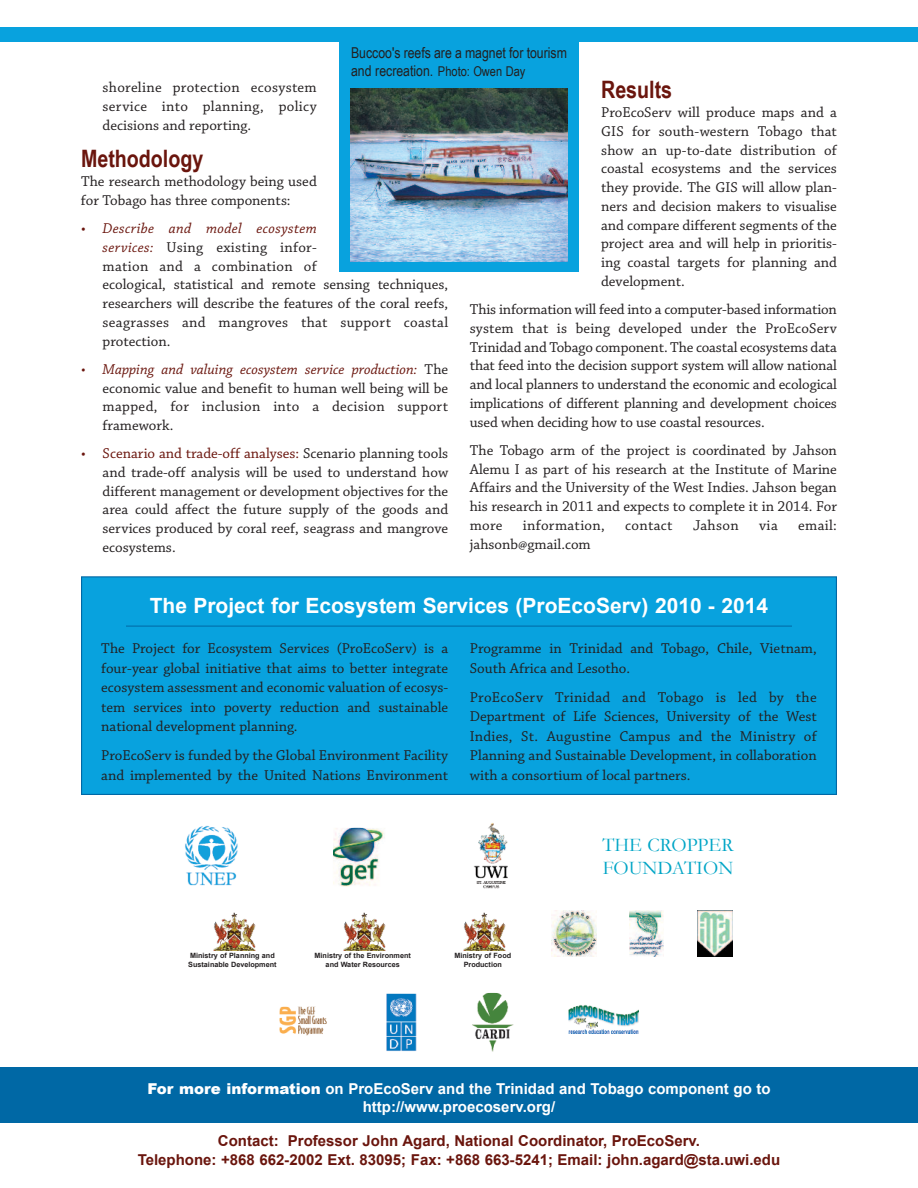
<style>
.page{position:relative;width:918px;height:1188px;background:#fff}
.page>*{position:absolute;margin:0;border:0;box-sizing:border-box;transform-origin:0 0}
.t1{font:700 24px "Arial Narrow";color:#6a150d}
.t2{font:700 21px "Arial";color:#fff}
.t3{font:19.5px/23.4px "Garamond";color:#00a5c6}
.t4{font:15px/18.8px "Chaparral Pro";color:#231f20;text-align:justify}
.t5{font:700 15px/19.5px "Arial";color:#6a150d;text-align:center}
.t6{font:700 15px/18px "Arial";color:#fff;text-align:center}
.t7{font:15px/18px "Arial Narrow";color:#231f20}
.t8{font:15px "Chaparral Pro";letter-spacing:.02em;color:#231f20}
.t9{font:700 7.2px/8.7px "Arial";color:#231f20;text-align:center}
.s1{font-size:13.5px}
.s2{color:#6a150d}
.s3{font-style:italic;color:#6a150d}
.s4{font-weight:900}
</style>
<div class="page">
<div style="left:0;top:27px;width:918px;height:15px;background:#08a2de"></div>
<div style="left:339px;top:33px;width:240px;height:239px;background:#08a2de"></div>
<img style="left:333px;top:828px;width:51px;height:59px">
<img style="left:386px;top:994px;width:31px;height:57px">
<img style="left:472px;top:993px;width:42px;height:59px">
<img style="left:279px;top:1007px;width:48px;height:28px">
<img style="left:474px;top:823px;width:34px;height:66px">
<img style="left:569px;top:1005px;width:69px;height:29px">
<img style="left:185px;top:825px;width:53px;height:61px">
<img style="left:630px;top:910px;width:33px;height:47px">
<img style="left:698px;top:911px;width:34px;height:45px">
<img style="left:551px;top:911px;width:46px;height:45px">
<img style="left:344px;top:913px;width:42px;height:37px">
<img style="left:213px;top:913px;width:42px;height:37px">
<img style="left:464px;top:913px;width:42px;height:37px">
<div style="left:0;top:1067px;width:918px;height:56px;background:#0068a5"></div>
<div style="left:82px;top:577px;width:754px;height:217px;background:#08a2de"></div>
<div style="left:81px;top:576px;width:756px;height:219px;border:1px solid #0068a5"></div>
<hr style="left:126px;top:626px;width:666px;height:1px;background:#0068a5">
<img style="left:351px;top:89px;width:216px;height:172px">
<p class="t7" style="left:351px;top:44px;width:217px">Buccoo's reefs are a magnet for tourism and recreation. <span class="s1">Photo: Owen Day</span></p>
<p class="t4" style="left:103px;top:79px;width:216px">shoreline protection ecosystem service into planning, policy decisions and reporting.</p>
<h1 class="t1" style="left:81px;top:145px;width:124px">Methodology</h1>
<p class="t4" style="left:81px;top:173px;width:237px">The research methodology being used for Tobago has three components:</p>
<p class="t4" style="left:103px;top:220px;width:347px;text-align:left;text-indent:-22px"><span class="s2">•</span> <span class="s3">Describe and model ecosystem<br>services:</span> Using existing infor-<br>mation and a combination of<br>ecological, statistical and remote sensing techniques, researchers will describe the features of the coral reefs, seagrasses and mangroves that support coastal protection.</p>
<p class="t4" style="left:103px;top:361px;width:347px;text-indent:-22px"><span class="s3">• Mapping and valuing ecosystem service production:</span> The economic value and benefit to human well being will be mapped, for inclusion into a decision support framework.</p>
<p class="t4" style="left:103px;top:445px;width:347px;text-indent:-22px"><span class="s2">• Scenario and trade-off analyses:</span> Scenario planning tools and trade-off analysis will be used to understand how different management or development objectives for the area could affect the future supply of the goods and services produced by coral reef, seagrass and mangrove ecosystems.</p>
<h1 class="t1" style="left:601px;top:76px;width:73px">Results</h1>
<p class="t4" style="left:601px;top:104px;width:237px">ProEcoServ will produce maps and a GIS for south-western Tobago that show an up-to-date distribution of coastal ecosystems and the services they provide. The GIS will allow plan&shy;ners and decision makers to visualise and compare different segments of the project area and will help in prioritis&shy;ing coastal targets for planning and development.</p>
<p class="t4" style="left:470px;top:301px;width:369px">This information will feed into a computer-based information system that is being developed under the ProEcoServ Trinidad and Tobago component. The coastal ecosystems data that feed into the decision support system will allow national and local planners to understand the economic and ecological implications of different planning and development choices used when deciding how to use coastal resources.</p>
<p class="t4" style="left:470px;top:442px;width:369px">The Tobago arm of the project is coordinated by Jahson Alemu I as part of his research at the Institute of Marine Affairs and the University of the West Indies. Jahson began his research in 2011 and expects to complete it in 2014. For more</p>
<p class="t8" style="left:523px;top:519px;width:83px">information,</p>
<p class="t8" style="left:625px;top:519px;width:49px">contact</p>
<p class="t4" style="left:693px;top:517px;width:47px">Jahson</p>
<p class="t4" style="left:759px;top:517px;width:20px">via</p>
<p class="t4" style="left:798px;top:517px;width:40px">email:</p>
<p class="t4" style="left:470px;top:536px;width:122px">jahsonb@gmail.com</p>
<h2 class="t2" style="left:150px;top:594px;width:620px">The Project for Ecosystem Services (ProEcoServ) 2010 - 2014</h2>
<p class="t4" style="left:101px;top:640px;width:348px;line-height:19.5px">The Project for Ecosystem Services (ProEcoServ) is a four-year global initiative that aims to better integrate ecosystem assessment and economic valuation of ecosys&shy;tem services into poverty reduction and sustainable national development planning.</p>
<p class="t4" style="left:101px;top:747px;width:348px;line-height:19.5px">ProEcoServ is funded by the Global Environment Facility and implemented by the United Nations Environment</p>
<p class="t4" style="left:470px;top:640px;width:348px;line-height:19.5px">Programme in Trinidad and Tobago, Chile, Vietnam,<br>South Africa and Lesotho.</p>
<p class="t4" style="left:470px;top:689px;width:348px;line-height:19.5px">ProEcoServ Trinidad and Tobago is led by the Department of Life Sciences, University of the West Indies, St. Augustine Campus and the Ministry of Planning and Sustainable Development, in collaboration with a consortium of local partners.</p>
<h3 class="t3" style="left:603px;top:833px;width:132px">THE CROPPER<br>FOUNDATION</h3>
<p class="t9" style="left:188px;top:952px;width:90px;text-align:left">Ministry of Planning and<br>Sustainable Development</p>
<p class="t9" style="left:454px;top:952px;width:58px">Ministry of Food<br>Production</p>
<p class="t9" style="left:315px;top:952px;width:98px">Ministry of the Environment and Water Resources</p>
<p class="t6" style="left:147px;top:1079px;width:625px"><span class="s4">For more information</span> on ProEcoServ and the Trinidad and Tobago component go to http://www.proecoserv.org/</p>
<p class="t5" style="left:138px;top:1131px;width:644px">Contact: Professor John Agard, National Coordinator, ProEcoServ.<br>Telephone: +868 662-2002 Ext. 83095; Fax: +868 663-5241; Email: john.agard@sta.uwi.edu</p>
</div>
